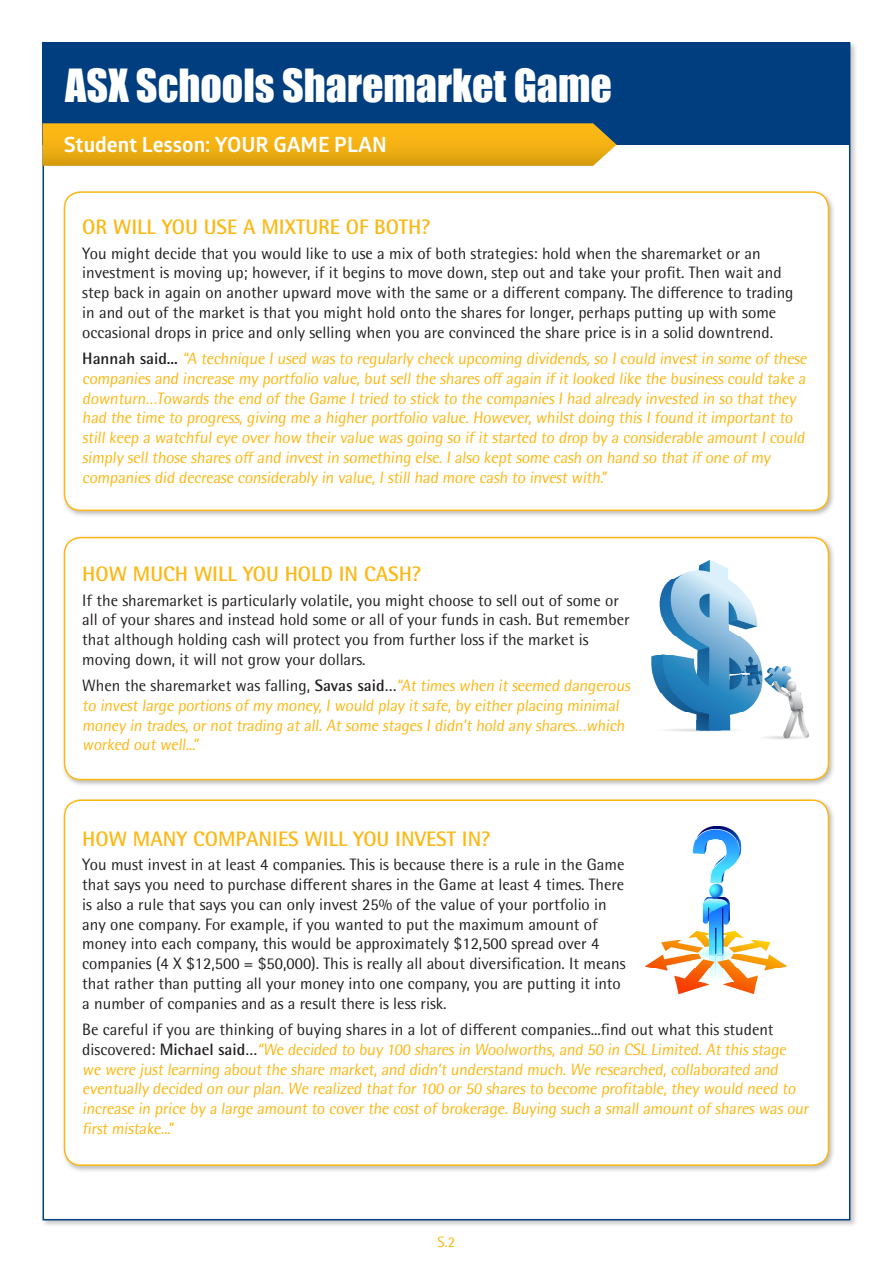
<style>
.page{position:relative;width:893px;height:1263px;background:#fff}
.page>*{position:absolute;margin:0;border:0;box-sizing:border-box;transform-origin:0 0}
.t1{font:42px "Impact";color:#fff}
._3_Subheading_breako{font:700 21px "Rotis Semi Sans Pro";color:#fcb814}
.t2{font:700 21px "Glober";color:#fff}
._4_Body{font:16.5px/19.8px "Rotis Semi Sans Pro";color:#fcb814}
._4_Body-2{font:16.5px/19.8px "Rotis Semi Sans Pro";color:#231f20}
.t3{font:15px "Rotis Semi Sans Pro";color:#fcb814}
.s1{font-weight:700;color:#231f20}
.s2{color:#231f20}
</style>
<div class="page">
<div style="left:41px;top:41px;width:817px;height:1187px;background:#231f20;opacity:.25"></div>
<div style="left:43px;top:43px;width:807px;height:1177px;background:#fff;border:2px solid #013e80"></div>
<div style="left:43px;top:43px;width:807px;height:102px;background:#013e80"></div>
<svg style="left:43px;top:123px;width:574px;height:43px;background:#ebad17"></svg>
<div style="left:61px;top:189px;width:775px;height:329px;background:#231f20;opacity:.3"></div>
<div style="left:65px;top:192px;width:763px;height:318px;background:#fff;border-radius:16px"></div>
<div style="left:64px;top:191px;width:765px;height:320px;border:2px solid #fcb814;border-radius:16px"></div>
<div style="left:61px;top:534px;width:775px;height:253px;background:#231f20;opacity:.3"></div>
<div style="left:65px;top:538px;width:763px;height:241px;background:#fff;border-radius:16px"></div>
<div style="left:64px;top:537px;width:765px;height:243px;border:2px solid #fcb814;border-radius:16px"></div>
<img style="left:652px;top:561px;width:157px;height:179px">
<div style="left:61px;top:797px;width:775px;height:376px;background:#231f20;opacity:.3"></div>
<div style="left:65px;top:800px;width:763px;height:365px;background:#fff;border-radius:16px"></div>
<div style="left:64px;top:799px;width:765px;height:367px;border:2px solid #fcb814;border-radius:16px"></div>
<img style="left:645px;top:827px;width:142px;height:168px">
<h1 class="t1" style="left:65px;top:53px;width:548px">ASX Schools Sharemarket Game</h1>
<p class="t2" style="left:64px;top:130px;width:324px">Student Lesson: YOUR GAME PLAN</p>
<p class="_3_Subheading_breako" style="left:82px;top:214px;width:350px">OR WILL YOU USE A MIXTURE OF BOTH?</p>
<p class="_4_Body-2" style="left:82px;top:243px;width:713px">You might decide that you would like to use a mix of both strategies: hold when the sharemarket or an investment is moving up; however, if it begins to move down, step out and take your profit. Then wait and step back in again on another upward move with the same or a different company. The difference to trading in and out of the market is that you might hold onto the shares for longer, perhaps putting up with some occasional drops in price and only selling when you are convinced the share price is in a solid downtrend.</p>
<p class="_4_Body" style="left:82px;top:348px;width:729px"><span class="s1">H a n n a h sa i d . . .</span> “A technique I used was to regularly check upcoming dividends, so I could invest in some of these companies and increase my portfolio value, but sell the shares off again if it looked like the business could take a downturn…Towards the end of the Game I tried to stick to the companies I had already invested in so that they had the time to progress, giving me a higher portfolio value. However, whilst doing this I found it important to still keep a watchful eye over how their value was going so if it started to drop by a considerable amount I could simply sell those shares off and invest in something else. I also kept some cash on hand so that if one of my companies did decrease considerably in value, I still had more cash to invest with.”</p>
<p class="_3_Subheading_breako" style="left:82px;top:561px;width:341px">HOW MUCH WILL YOU HOLD IN CASH?</p>
<p class="_4_Body-2" style="left:82px;top:590px;width:549px">If the sharemarket is particularly volatile, you might choose to sell out of some or all of your shares and instead hold some or all of your funds in cash. But remember that although holding cash will protect you from further loss if the market is moving down, it will not grow your dollars.</p>
<p class="_4_Body" style="left:82px;top:676px;width:552px"><span class="s2">When the sharemarket was falling,</span> <span class="s1">Savas said…</span>“At times when it seemed dangerous to invest large portions of my money, I would play it safe, by either placing minimal money in trades, or not trading at all. At some stages I didn’t hold any shares…which worked out well...”</p>
<p class="_3_Subheading_breako" style="left:82px;top:826px;width:410px">HOW MANY COMPANIES WILL YOU INVEST IN?</p>
<p class="_4_Body-2" style="left:82px;top:855px;width:545px">You must invest in at least 4 companies. This is because there is a rule in the Game that says you need to purchase different shares in the Game at least 4 times. There is also a rule that says you can only invest 25% of the value of your portfolio in any one company. For example, if you wanted to put the maximum amount of money into each company, this would be approximately $12,500 spread over 4 companies (4 X $12,500 = $50,000). This is really all about diversification. It means that rather than putting all your money into one company, you are putting it into a number of companies and as a result there is less risk.</p>
<p class="_4_Body" style="left:82px;top:1019px;width:730px"><span class="s2">Be careful if you are thinking of buying shares in a lot of different companies...find out what this student<br>d i s c ove re d :</span> <span class="s1">M i c h a e l sa i d …</span> “We decided to buy 100 shares in Woolworths, and 50 in CSL Limited. At this stage we were just learning about the share market, and didn’t understand much. We researched, collaborated and eventually decided on our plan. We realized that for 100 or 50 shares to become profitable, they would need to increase in price by a large amount to cover the cost of brokerage. Buying such a small amount of shares was our first mistake...”</p>
<p class="t3" style="left:438px;top:1233px;width:19px">S.2</p>
</div>
